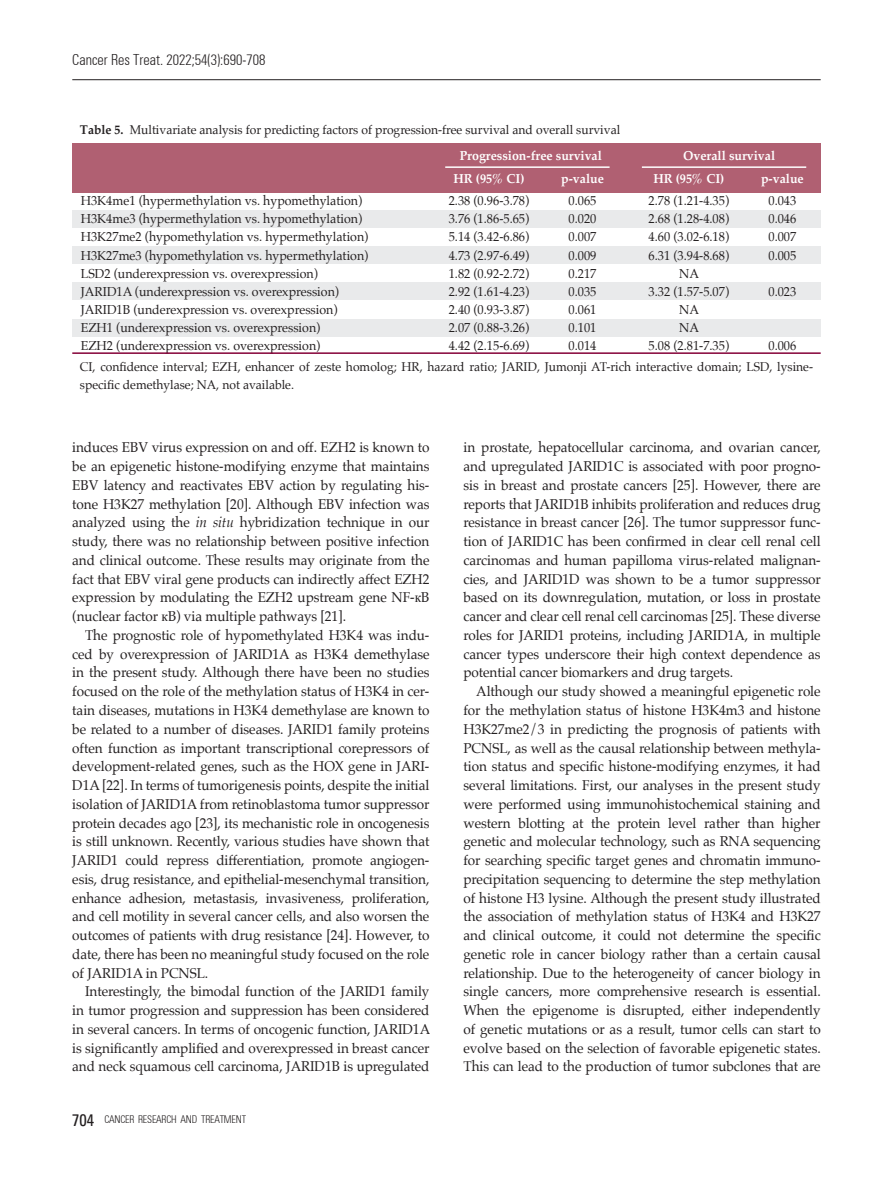
<style>
.page{position:relative;width:893px;height:1191px;background:#fff}
.page>*{position:absolute;margin:0;border:0;box-sizing:border-box;transform-origin:0 0}
.t1{font:300 condensed 15px "Univers";color:#231f20;scale:.95 1}
.t2{font:14.25px/18.8px "Palatino";letter-spacing:-.005em;color:#231f20;text-align:justify;scale:.95 1}
.t3{font:13.05px "Palatino";color:#231f20;scale:.95 1}
.t4{font:700 13.05px "Palatino";color:#fff;scale:.95 1}
.t5{font:12.75px/17.2px "Palatino";color:#231f20;scale:.95 1}
.t6{font:300 condensed 10.5px "Univers";letter-spacing:-.02em;color:#231f20;scale:.95 1}
.s1{font-weight:700}
.s2{font-style:italic}
.s3{font-family:"Times New Roman"}
.s4{font-weight:400;font-size:16.5px}
</style>
<div class="page">
<hr style="left:72px;top:79px;width:749px;height:1px;background:#231f20">
<div style="left:72px;top:143px;width:749px;height:50px;background:#b06072"></div>
<div style="left:72px;top:210px;width:749px;height:17px;background:#e9eaeb"></div>
<div style="left:72px;top:246px;width:749px;height:18px;background:#e9eaeb"></div>
<div style="left:72px;top:283px;width:749px;height:17px;background:#e9eaeb"></div>
<div style="left:72px;top:319px;width:749px;height:17px;background:#e9eaeb"></div>
<hr style="left:72px;top:352px;width:749px;height:2px;background:#840037">
<hr style="left:445px;top:166px;width:165px;height:2px;background:#fff">
<hr style="left:642px;top:166px;width:164px;height:2px;background:#fff">
<p class="t1" style="left:72px;top:51px;width:205px">Cancer Res Treat. 2022;54(3):690-708</p>
<p class="t5" style="left:80px;top:121px;width:570px"><span class="s1">Table 5.</span> Multivariate analysis for predicting factors of progression-free survival and overall survival</p>
<p class="t4" style="left:460px;top:145px;width:151px">Progression-free survival</p>
<p class="t4" style="left:683px;top:145px;width:98px">Overall survival</p>
<p class="t4" style="left:454px;top:167px;width:76px">HR (95% CI)</p>
<p class="t4" style="left:561px;top:167px;width:46px">p-value</p>
<p class="t4" style="left:653px;top:167px;width:76px">HR (95% CI)</p>
<p class="t4" style="left:761px;top:167px;width:46px">p-value</p>
<p class="t3" style="left:81px;top:190px;width:298px">H3K4me1 (hypermethylation vs. hypomethylation)</p>
<p class="t3" style="left:449px;top:190px;width:86px">2.38 (0.96-3.78)</p>
<p class="t3" style="left:569px;top:190px;width:31px">0.065</p>
<p class="t3" style="left:649px;top:190px;width:86px">2.78 (1.21-4.35)</p>
<p class="t3" style="left:768px;top:190px;width:31px">0.043</p>
<p class="t3" style="left:81px;top:208px;width:298px">H3K4me3 (hypermethylation vs. hypomethylation)</p>
<p class="t3" style="left:449px;top:208px;width:86px">3.76 (1.86-5.65)</p>
<p class="t3" style="left:569px;top:208px;width:31px">0.020</p>
<p class="t3" style="left:649px;top:208px;width:86px">2.68 (1.28-4.08)</p>
<p class="t3" style="left:768px;top:208px;width:31px">0.046</p>
<p class="t3" style="left:81px;top:226px;width:304px">H3K27me2 (hypomethylation vs. hypermethylation)</p>
<p class="t3" style="left:449px;top:226px;width:86px">5.14 (3.42-6.86)</p>
<p class="t3" style="left:569px;top:226px;width:31px">0.007</p>
<p class="t3" style="left:649px;top:226px;width:86px">4.60 (3.02-6.18)</p>
<p class="t3" style="left:768px;top:226px;width:31px">0.007</p>
<p class="t3" style="left:81px;top:244px;width:304px">H3K27me3 (hypomethylation vs. hypermethylation)</p>
<p class="t3" style="left:449px;top:244px;width:86px">4.73 (2.97-6.49)</p>
<p class="t3" style="left:569px;top:244px;width:31px">0.009</p>
<p class="t3" style="left:649px;top:244px;width:86px">6.31 (3.94-8.68)</p>
<p class="t3" style="left:768px;top:244px;width:31px">0.005</p>
<p class="t3" style="left:81px;top:262px;width:251px">LSD2 (underexpression vs. overexpression)</p>
<p class="t3" style="left:449px;top:262px;width:86px">1.82 (0.92-2.72)</p>
<p class="t3" style="left:569px;top:262px;width:31px">0.217</p>
<p class="t3" style="left:679px;top:262px;width:22px">NA</p>
<p class="t3" style="left:81px;top:280px;width:273px">JARID1A (underexpression vs. overexpression)</p>
<p class="t3" style="left:449px;top:280px;width:86px">2.92 (1.61-4.23)</p>
<p class="t3" style="left:569px;top:280px;width:31px">0.035</p>
<p class="t3" style="left:649px;top:280px;width:86px">3.32 (1.57-5.07)</p>
<p class="t3" style="left:768px;top:280px;width:31px">0.023</p>
<p class="t3" style="left:81px;top:298px;width:272px">JARID1B (underexpression vs. overexpression)</p>
<p class="t3" style="left:449px;top:298px;width:86px">2.40 (0.93-3.87)</p>
<p class="t3" style="left:569px;top:298px;width:31px">0.061</p>
<p class="t3" style="left:679px;top:298px;width:22px">NA</p>
<p class="t3" style="left:81px;top:316px;width:254px">EZH1 (underexpression vs. overexpression)</p>
<p class="t3" style="left:449px;top:316px;width:86px">2.07 (0.88-3.26)</p>
<p class="t3" style="left:569px;top:316px;width:31px">0.101</p>
<p class="t3" style="left:679px;top:316px;width:22px">NA</p>
<p class="t3" style="left:81px;top:334px;width:254px">EZH2 (underexpression vs. overexpression)</p>
<p class="t3" style="left:449px;top:334px;width:86px">4.42 (2.15-6.69)</p>
<p class="t3" style="left:569px;top:334px;width:31px">0.014</p>
<p class="t3" style="left:649px;top:334px;width:86px">5.08 (2.81-7.35)</p>
<p class="t3" style="left:768px;top:334px;width:31px">0.006</p>
<p class="t5" style="left:80px;top:358px;width:773px">CI, confidence interval; EZH, enhancer of zeste homolog; HR, hazard ratio; JARID, Jumonji AT-rich interactive domain; LSD, lysine&shy;specific demethylase; NA, not available.</p>
<p class="t2" style="left:72px;top:438px;width:377px">induces EBV virus expression on and off. EZH2 is known to be an epigenetic histone-modifying enzyme that maintains EBV latency and reactivates EBV action by regulating his&shy;tone H3K27 methylation [20]. Although EBV infection was analyzed using the <span class="s2">in situ</span> hybridization technique in our study, there was no relationship between positive infection and clinical outcome. These results may originate from the fact that EBV viral gene products can indirectly affect EZH2 expression by modulating the EZH2 upstream gene NF-<span class="s3">к</span>B (nuclear factor <span class="s3">к</span>B) via multiple pathways [21].</p>
<p class="t2" style="left:72px;top:625px;width:378px;text-indent:13px">The prognostic role of hypomethylated H3K4 was indu&shy;ced by overexpression of JARID1A as H3K4 demethylase in the present study. Although there have been no studies focused on the role of the methylation status of H3K4 in cer&shy;tain diseases, mutations in H3K4 demethylase are known to be related to a number of diseases. JARID1 family proteins often function as important transcriptional corepressors of development-related genes, such as the HOX gene in JARI-D1A [22]. In terms of tumorigenesis points, despite the initial isolation of JARID1A from retinoblastoma tumor suppressor protein decades ago [23], its mechanistic role in oncogenesis is still unknown. Recently, various studies have shown that JARID1 could repress differentiation, promote angiogen&shy;esis, drug resistance, and epithelial-mesenchymal transition, enhance adhesion, metastasis, invasiveness, proliferation, and cell motility in several cancer cells, and also worsen the outcomes of patients with drug resistance [24]. However, to date, there has been no meaningful study focused on the role of JARID1A in PCNSL.</p>
<p class="t2" style="left:72px;top:982px;width:378px;text-indent:13px">Interestingly, the bimodal function of the JARID1 family in tumor progression and suppression has been considered in several cancers. In terms of oncogenic function, JARID1A is significantly amplified and overexpressed in breast cancer and neck squamous cell carcinoma, JARID1B is upregulated</p>
<p class="t6" style="left:72px;top:1113px;width:184px"><span class="s4">704</span> CANCER RESEARCH AND TREATMENT</p>
<p class="t2" style="left:463px;top:438px;width:378px">in prostate, hepatocellular carcinoma, and ovarian cancer, and upregulated JARID1C is associated with poor progno&shy;sis in breast and prostate cancers [25]. However, there are reports that JARID1B inhibits proliferation and reduces drug resistance in breast cancer [26]. The tumor suppressor func&shy;tion of JARID1C has been confirmed in clear cell renal cell carcinomas and human papilloma virus-related malignan&shy;cies, and JARID1D was shown to be a tumor suppressor based on its downregulation, mutation, or loss in prostate cancer and clear cell renal cell carcinomas [25]. These diverse roles for JARID1 proteins, including JARID1A, in multiple cancer types underscore their high context dependence as potential cancer biomarkers and drug targets.</p>
<p class="t2" style="left:463px;top:682px;width:378px;text-indent:13px">Although our study showed a meaningful epigenetic role for the methylation status of histone H3K4m3 and histone H3K27me2/3 in predicting the prognosis of patients with PCNSL, as well as the causal relationship between methyla&shy;tion status and specific histone-modifying enzymes, it had several limitations. First, our analyses in the present study were performed using immunohistochemical staining and western blotting at the protein level rather than higher genetic and molecular technology, such as RNA sequencing for searching specific target genes and chromatin immuno&shy;precipitation sequencing to determine the step methylation of histone H3 lysine. Although the present study illustrated the association of methylation status of H3K4 and H3K27 and clinical outcome, it could not determine the specific genetic role in cancer biology rather than a certain causal relationship. Due to the heterogeneity of cancer biology in single cancers, more comprehensive research is essential.<br>When the epigenome is disrupted, either independently of genetic mutations or as a result, tumor cells can start to evolve based on the selection of favorable epigenetic states.<br>This can lead to the production of tumor subclones that are</p>
</div>
